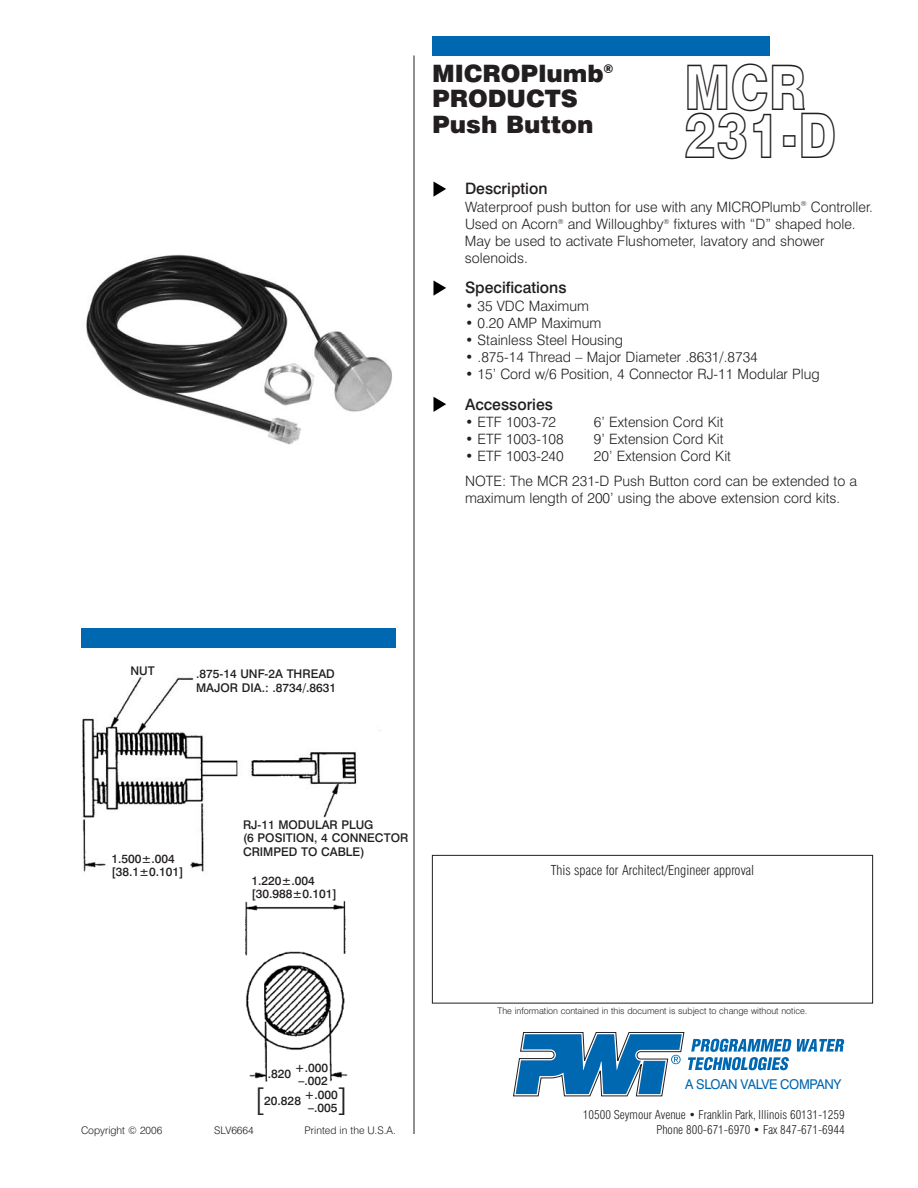
<style>
.page{position:relative;width:918px;height:1188px;background:#fff}
.page>*{position:absolute;margin:0;border:0;box-sizing:border-box;transform-origin:0 0}
.t1{font:63px/48px "Swiss 721 BT Black Outline";color:#231f20;scale:.78 1}
.t2{font:300 30px "Swiss 721 BT";color:#231f20}
.t3{font:900 24px/25.5px "Swiss 721 BT";color:#231f20}
.t4{font:500 15.75px "Swiss 721 BT";color:#231f20}
.t5{font:300 14.25px/17.2px "Swiss 721 BT";color:#231f20}
.t6{font:300 condensed 13.5px "Swiss 721 BT";color:#231f20}
.t7{font:13.5px "Swiss 721 BT";letter-spacing:-.03em;color:#0067b1}
.t8{font:500 12px/13.5px "Swiss 721 BT";color:#231f20}
.t9{font:300 condensed 12px/15px "Swiss 721 BT";color:#231f20;text-align:right}
.t10{font:300 10.5px "Swiss 721 BT";color:#231f20}
.t11{font:300 9px "Swiss 721 BT";color:#231f20}
</style>
<div class="page">
<img style="left:82px;top:674px;width:299px;height:198px">
<img style="left:245px;top:901px;width:103px;height:181px">
<img style="left:86px;top:254px;width:306px;height:191px">
<svg style="left:434px;top:397px;width:12px;height:15px"></svg>
<svg style="left:434px;top:281px;width:12px;height:15px"></svg>
<svg style="left:434px;top:182px;width:12px;height:15px"></svg>
<div style="left:432px;top:855px;width:441px;height:149px;border:1px solid #231f20"></div>
<svg style="left:797px;top:1039px;width:48px;height:13px"></svg>
<svg style="left:513px;top:1032px;width:278px;height:65px"></svg>
<div style="left:432px;top:36px;width:338px;height:20px;background:#0067b1"></div>
<div style="left:81px;top:628px;width:315px;height:20px;background:#0067b1"></div>
<hr style="left:414px;top:56px;width:1px;height:1078px;background:#231f20">
<h3 class="t3" style="left:432px;top:62px;width:183px">MICROPlumb<sup>®<br></sup>PRODUCTS<br>Push Button</h3>
<h1 class="t1" style="left:684px;top:69px;width:197px">MCR<br>231-D</h1>
<p class="t4" style="left:465px;top:182px;width:84px">Description</p>
<p class="t5" style="left:465px;top:199px;width:409px">Waterproof push button for use with any MICROPlumb<sup>®</sup> Controller.<br>Used on Acorn<sup>®</sup> and Willoughby<sup>®</sup> fixtures with “D” shaped hole.<br>May be used to activate Flushometer, lavatory and shower solenoids.</p>
<p class="t4" style="left:465px;top:281px;width:103px">Specifications</p>
<p class="t5" style="left:465px;top:298px;width:126px">• 35 VDC Maximum</p>
<p class="t5" style="left:465px;top:315px;width:138px">• 0.20 AMP Maximum</p>
<p class="t5" style="left:465px;top:333px;width:160px">• Stainless Steel Housing</p>
<p class="t5" style="left:465px;top:350px;width:294px">• .875-14 Thread – Major Diameter .8631/.8734</p>
<p class="t5" style="left:465px;top:367px;width:356px">• 15’ Cord w/6 Position, 4 Connector RJ-11 Modular Plug</p>
<p class="t4" style="left:465px;top:398px;width:90px">Accessories</p>
<p class="t5" style="left:465px;top:414px;width:93px">• ETF 1003-72</p>
<p class="t5" style="left:594px;top:414px;width:131px">6’ Extension Cord Kit</p>
<p class="t5" style="left:465px;top:432px;width:100px">• ETF 1003-108</p>
<p class="t5" style="left:594px;top:432px;width:131px">9’ Extension Cord Kit</p>
<p class="t5" style="left:465px;top:449px;width:100px">• ETF 1003-240</p>
<p class="t5" style="left:465px;top:445px;width:394px;line-height:24.8px;text-align:center">20’ Extension Cord Kit<br>NOTE: The MCR 231-D Push Button cord can be extended to a</p>
<p class="t5" style="left:465px;top:491px;width:377px">maximum length of 200’ using the above extension cord kits.</p>
<p class="t8" style="left:130px;top:665px;width:26px">NUT</p>
<p class="t8" style="left:196px;top:668px;width:142px">.875-14 UNF-2A THREAD<br>MAJOR DIA.: .8734/.8631</p>
<p class="t8" style="left:111px;top:853px;width:74px">1.500±.004 [38.1±0.101]</p>
<p class="t8" style="left:243px;top:819px;width:167px">RJ-11 MODULAR PLUG<br>(6 POSITION, 4 CONNECTOR<br>CRIMPED TO CABLE)</p>
<p class="t8" style="left:251px;top:875px;width:87px">1.220±.004 [30.988±0.101]</p>
<p class="t8" style="left:268px;top:1068px;width:25px">.820</p>
<p class="t8" style="left:295px;top:1062px;width:35px;text-align:center">+.000 –.002</p>
<h2 class="t2" style="left:254px;top:1087px;width:11px">[</h2>
<p class="t8" style="left:264px;top:1095px;width:38px">20.828</p>
<p class="t8" style="left:305px;top:1089px;width:35px;text-align:center">+.000 –.005</p>
<h2 class="t2" style="left:338px;top:1087px;width:11px">]</h2>
<p class="t10" style="left:81px;top:1126px;width:83px">Copyright © 2006</p>
<p class="t10" style="left:214px;top:1126px;width:41px">SLV6664</p>
<p class="t10" style="left:305px;top:1126px;width:93px">Printed in the U.S.A.</p>
<p class="t6" style="left:551px;top:865px;width:205px">This space for Architect/Engineer approval</p>
<p class="t11" style="left:498px;top:1008px;width:311px">The information contained in this document is subject to change without notice.</p>
<p class="t7" style="left:685px;top:1079px;width:158px">A SLOAN VALVE COMPANY</p>
<p class="t9" style="left:583px;top:1108px;width:263px">10500 Seymour Avenue • Franklin Park, Illinois 60131-1259<br>Phone 800-671-6970 • Fax 847-671-6944</p>
</div>
